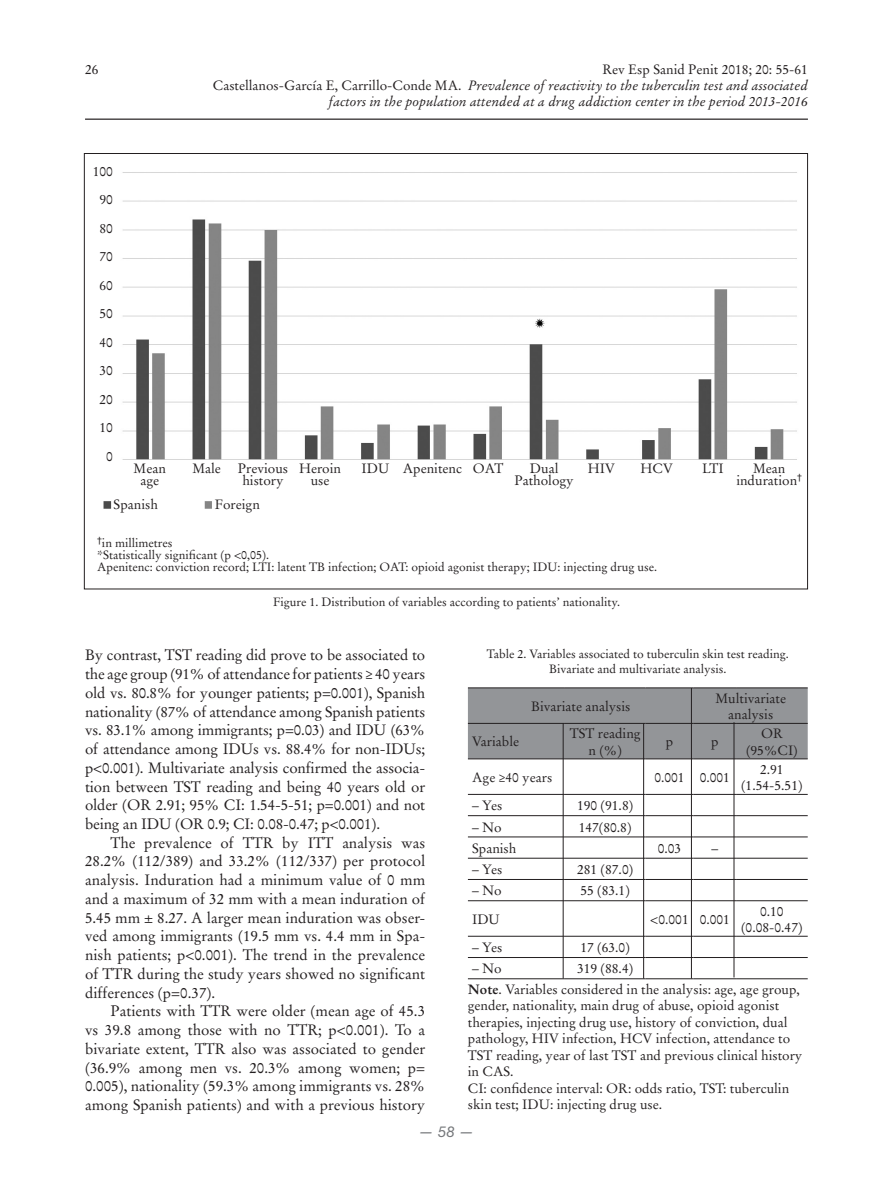
<style>
.page{position:relative;width:893px;height:1191px;background:#fff}
.page>*{position:absolute;margin:0;border:0;box-sizing:border-box;transform-origin:0 0}
.t1{font:15px/18.8px "Stempel Garamond LT Std";color:#231f20;text-align:justify}
.t2{font:italic 15px "Helvetica Neue LT Std";color:#76787b}
.t3{font:13.5px/16.5px "Stempel Garamond LT Std";color:#231f20;text-align:center}
.t4{font:italic 13.5px/15.8px "Stempel Garamond LT Std";color:#231f20;text-align:right}
.t5{font:12px/12px "Stempel Garamond LT Std";color:#231f20;text-align:center}
.s1{font-style:normal}
.s2{font-weight:700}
</style>
<div class="page">
<hr style="left:85px;top:119px;width:723px;height:1px;background:#231f20">
<div style="left:468px;top:688px;width:340px;height:70px;background:#939598"></div>
<hr style="left:468px;top:687px;width:97px;height:1px;background:#231f20">
<hr style="left:565px;top:687px;width:80px;height:1px;background:#231f20">
<hr style="left:645px;top:687px;width:49px;height:1px;background:#231f20">
<hr style="left:694px;top:687px;width:42px;height:1px;background:#231f20">
<hr style="left:736px;top:687px;width:72px;height:1px;background:#231f20">
<hr style="left:468px;top:723px;width:97px;height:1px;background:#231f20">
<hr style="left:565px;top:723px;width:80px;height:1px;background:#231f20">
<hr style="left:645px;top:723px;width:49px;height:1px;background:#231f20">
<hr style="left:694px;top:723px;width:42px;height:1px;background:#231f20">
<hr style="left:736px;top:723px;width:72px;height:1px;background:#231f20">
<hr style="left:468px;top:758px;width:97px;height:1px;background:#231f20">
<hr style="left:565px;top:758px;width:80px;height:1px;background:#231f20">
<hr style="left:645px;top:758px;width:49px;height:1px;background:#231f20">
<hr style="left:694px;top:758px;width:42px;height:1px;background:#231f20">
<hr style="left:736px;top:758px;width:72px;height:1px;background:#231f20">
<hr style="left:468px;top:794px;width:97px;height:1px;background:#231f20">
<hr style="left:565px;top:794px;width:80px;height:1px;background:#231f20">
<hr style="left:645px;top:794px;width:49px;height:1px;background:#231f20">
<hr style="left:694px;top:794px;width:42px;height:1px;background:#231f20">
<hr style="left:736px;top:794px;width:72px;height:1px;background:#231f20">
<hr style="left:468px;top:815px;width:97px;height:1px;background:#231f20">
<hr style="left:565px;top:815px;width:80px;height:1px;background:#231f20">
<hr style="left:645px;top:815px;width:49px;height:1px;background:#231f20">
<hr style="left:694px;top:815px;width:42px;height:1px;background:#231f20">
<hr style="left:736px;top:815px;width:72px;height:1px;background:#231f20">
<hr style="left:468px;top:836px;width:97px;height:1px;background:#231f20">
<hr style="left:565px;top:836px;width:80px;height:1px;background:#231f20">
<hr style="left:645px;top:836px;width:49px;height:1px;background:#231f20">
<hr style="left:694px;top:836px;width:42px;height:1px;background:#231f20">
<hr style="left:736px;top:836px;width:72px;height:1px;background:#231f20">
<hr style="left:468px;top:858px;width:97px;height:1px;background:#231f20">
<hr style="left:565px;top:858px;width:80px;height:1px;background:#231f20">
<hr style="left:645px;top:858px;width:49px;height:1px;background:#231f20">
<hr style="left:694px;top:858px;width:42px;height:1px;background:#231f20">
<hr style="left:736px;top:858px;width:72px;height:1px;background:#231f20">
<hr style="left:468px;top:879px;width:97px;height:1px;background:#231f20">
<hr style="left:565px;top:879px;width:80px;height:1px;background:#231f20">
<hr style="left:645px;top:879px;width:49px;height:1px;background:#231f20">
<hr style="left:694px;top:879px;width:42px;height:1px;background:#231f20">
<hr style="left:736px;top:879px;width:72px;height:1px;background:#231f20">
<hr style="left:468px;top:900px;width:97px;height:1px;background:#231f20">
<hr style="left:565px;top:900px;width:80px;height:1px;background:#231f20">
<hr style="left:645px;top:900px;width:49px;height:1px;background:#231f20">
<hr style="left:694px;top:900px;width:42px;height:1px;background:#231f20">
<hr style="left:736px;top:900px;width:72px;height:1px;background:#231f20">
<hr style="left:468px;top:936px;width:97px;height:1px;background:#231f20">
<hr style="left:565px;top:936px;width:80px;height:1px;background:#231f20">
<hr style="left:645px;top:936px;width:49px;height:1px;background:#231f20">
<hr style="left:694px;top:936px;width:42px;height:1px;background:#231f20">
<hr style="left:736px;top:936px;width:72px;height:1px;background:#231f20">
<hr style="left:468px;top:957px;width:97px;height:1px;background:#231f20">
<hr style="left:565px;top:957px;width:80px;height:1px;background:#231f20">
<hr style="left:645px;top:957px;width:49px;height:1px;background:#231f20">
<hr style="left:694px;top:957px;width:42px;height:1px;background:#231f20">
<hr style="left:736px;top:957px;width:72px;height:1px;background:#231f20">
<hr style="left:468px;top:978px;width:97px;height:1px;background:#231f20">
<hr style="left:565px;top:978px;width:80px;height:1px;background:#231f20">
<hr style="left:645px;top:978px;width:49px;height:1px;background:#231f20">
<hr style="left:694px;top:978px;width:42px;height:1px;background:#231f20">
<hr style="left:736px;top:978px;width:72px;height:1px;background:#231f20">
<img style="left:103px;top:172px;width:694px;height:337px">
<hr style="left:691px;top:688px;width:1px;height:290px;background:#231f20">
<hr style="left:643px;top:723px;width:1px;height:255px;background:#231f20">
<hr style="left:563px;top:723px;width:1px;height:255px;background:#231f20">
<hr style="left:734px;top:722px;width:1px;height:255px;background:#231f20">
<p class="t3" style="left:85px;top:61px;width:15px">26</p>
<p class="t4" style="left:213px;top:62px;width:596px"><span class="s1">Rev Esp Sanid Penit 2018; 20: 55-61<br>Castellanos-García E, Carrillo-Conde MA.</span> Prevalence of reactivity to the tuberculin test and associated factors in the population attended at a drug addiction center in the period 2013-2016</p>
<p class="t3" style="left:93px;top:157px;width:22px;line-height:28.5px;text-align:right">100<br>90<br>80<br>70<br>60<br>50<br>40<br>30<br>20<br>10<br>0</p>
<p class="t3" style="left:299px;top:462px;width:44px;line-height:12px">Heroin use</p>
<p class="t3" style="left:515px;top:462px;width:61px;line-height:12px">Dual<br>Pathology</p>
<p class="t3" style="left:736px;top:462px;width:67px;line-height:12px">Mean induration<sup>†</sup></p>
<p class="t3" style="left:192px;top:460px;width:30px">Male</p>
<p class="t3" style="left:238px;top:460px;width:52px">Previous</p>
<p class="t3" style="left:403px;top:460px;width:102px">Apenitenc OAT</p>
<p class="t3" style="left:588px;top:460px;width:28px">HIV</p>
<p class="t3" style="left:640px;top:460px;width:34px">HCV</p>
<p class="t3" style="left:702px;top:460px;width:23px">LTI</p>
<p class="t3" style="left:242px;top:472px;width:43px">history</p>
<p class="t3" style="left:134px;top:462px;width:34px;line-height:12px">Mean age</p>
<p class="t3" style="left:362px;top:460px;width:29px">IDU</p>
<p class="t3" style="left:114px;top:496px;width:46px">Spanish</p>
<p class="t3" style="left:215px;top:496px;width:47px">Foreign</p>
<p class="t5" style="left:97px;top:537px;width:562px;text-align:left"><sup>†</sup>in millimetres<br>*Statistically significant (p &lt;0,05).<br>Apenitenc: conviction record; LTI: latent TB infection; OAT: opioid agonist therapy; IDU: injecting drug use.</p>
<p class="t5" style="left:273px;top:596px;width:348px">Figure 1. Distribution of variables according to patients’ nationality.</p>
<p class="t1" style="left:85px;top:646px;width:342px">By contrast, TST reading did prove to be associated to the age group (91% of attendance for patients ≥ 40 years old vs. 80.8% for younger patients; p=0.001), Spanish nationality (87% of attendance among Spanish patients vs. 83.1% among immigrants; p=0.03) and IDU (63% of attendance among IDUs vs. 88.4% for non-IDUs; p&lt;0.001). Multivariate analysis confirmed the associa&shy;tion between TST reading and being 40 years old or older (OR 2.91; 95% CI: 1.54-5-51; p=0.001) and not being an IDU (OR 0.9; CI: 0.08-0.47; p&lt;0.001).</p>
<p class="t1" style="left:85px;top:833px;width:342px;text-indent:26px">The prevalence of TTR by ITT analysis was 28.2% (112/389) and 33.2% (112/337) per protocol analysis. Induration had a minimum value of 0 mm and a maximum of 32 mm with a mean induration of 5.45 mm ± 8.27. A larger mean induration was obser&shy;ved among immigrants (19.5 mm vs. 4.4 mm in Spa&shy;nish patients; p&lt;0.001). The trend in the prevalence of TTR during the study years showed no significant differences (p=0.37).</p>
<p class="t1" style="left:85px;top:1002px;width:342px;text-indent:26px">Patients with TTR were older (mean age of 45.3 vs 39.8 among those with no TTR; p&lt;0.001). To a bivariate extent, TTR also was associated to gender (36.9% among men vs. 20.3% among women; p= 0.005), nationality (59.3% among immigrants vs. 28% among Spanish patients) and with a previous history</p>
<p class="t2" style="left:419px;top:1122px;width:57px">— 58 —</p>
<p class="t5" style="left:487px;top:646px;width:304px;line-height:15px">Table 2. Variables associated to tuberculin skin test reading.<br>Bivariate and multivariate analysis.</p>
<p class="t3" style="left:531px;top:698px;width:101px">Bivariate analysis</p>
<p class="t3" style="left:715px;top:690px;width:72px">Multivariate analysis</p>
<p class="t3" style="left:472px;top:733px;width:48px">Variable</p>
<p class="t3" style="left:570px;top:725px;width:72px">TST reading n (%)</p>
<p class="t3" style="left:666px;top:733px;width:9px">p</p>
<p class="t3" style="left:711px;top:733px;width:9px">p</p>
<p class="t3" style="left:746px;top:725px;width:53px">OR (95%CI)</p>
<p class="t3" style="left:472px;top:769px;width:82px">Age ≥40 years</p>
<p class="t3" style="left:654px;top:769px;width:77px">0.001 0.001</p>
<p class="t3" style="left:741px;top:761px;width:63px">2.91 (1.54-5.51)</p>
<p class="t3" style="left:472px;top:797px;width:32px">– Yes</p>
<p class="t3" style="left:577px;top:797px;width:58px">190 (91.8)</p>
<p class="t3" style="left:472px;top:818px;width:31px">– No</p>
<p class="t3" style="left:579px;top:818px;width:54px">147(80.8)</p>
<p class="t3" style="left:472px;top:840px;width:46px">Spanish</p>
<p class="t3" style="left:658px;top:840px;width:25px">0.03</p>
<p class="t3" style="left:711px;top:840px;width:8px">–</p>
<p class="t3" style="left:472px;top:861px;width:32px">– Yes</p>
<p class="t3" style="left:577px;top:861px;width:58px">281 (87.0)</p>
<p class="t3" style="left:472px;top:882px;width:31px">– No</p>
<p class="t3" style="left:580px;top:882px;width:51px">55 (83.1)</p>
<p class="t3" style="left:472px;top:911px;width:29px">IDU</p>
<p class="t3" style="left:650px;top:911px;width:81px">&lt;0.001 0.001</p>
<p class="t3" style="left:741px;top:902px;width:63px">0.10 (0.08-0.47)</p>
<p class="t3" style="left:472px;top:939px;width:32px">– Yes</p>
<p class="t3" style="left:580px;top:939px;width:51px">17 (63.0)</p>
<p class="t3" style="left:472px;top:960px;width:31px">– No</p>
<p class="t3" style="left:468px;top:958px;width:334px;line-height:20.5px;text-align:left;text-indent:109px">319 (88.4)<br><span class="s2">Note</span>. Variables considered in the analysis: age, age group,</p>
<p class="t3" style="left:468px;top:997px;width:336px;text-align:left">gender, nationality, main drug of abuse, opioid agonist therapies, injecting drug use, history of conviction, dual pathology, HIV infection, HCV infection, attendance to TST reading, year of last TST and previous clinical history in CAS.<br>CI: confidence interval: OR: odds ratio, TST: tuberculin skin test; IDU: injecting drug use.</p>
</div>
